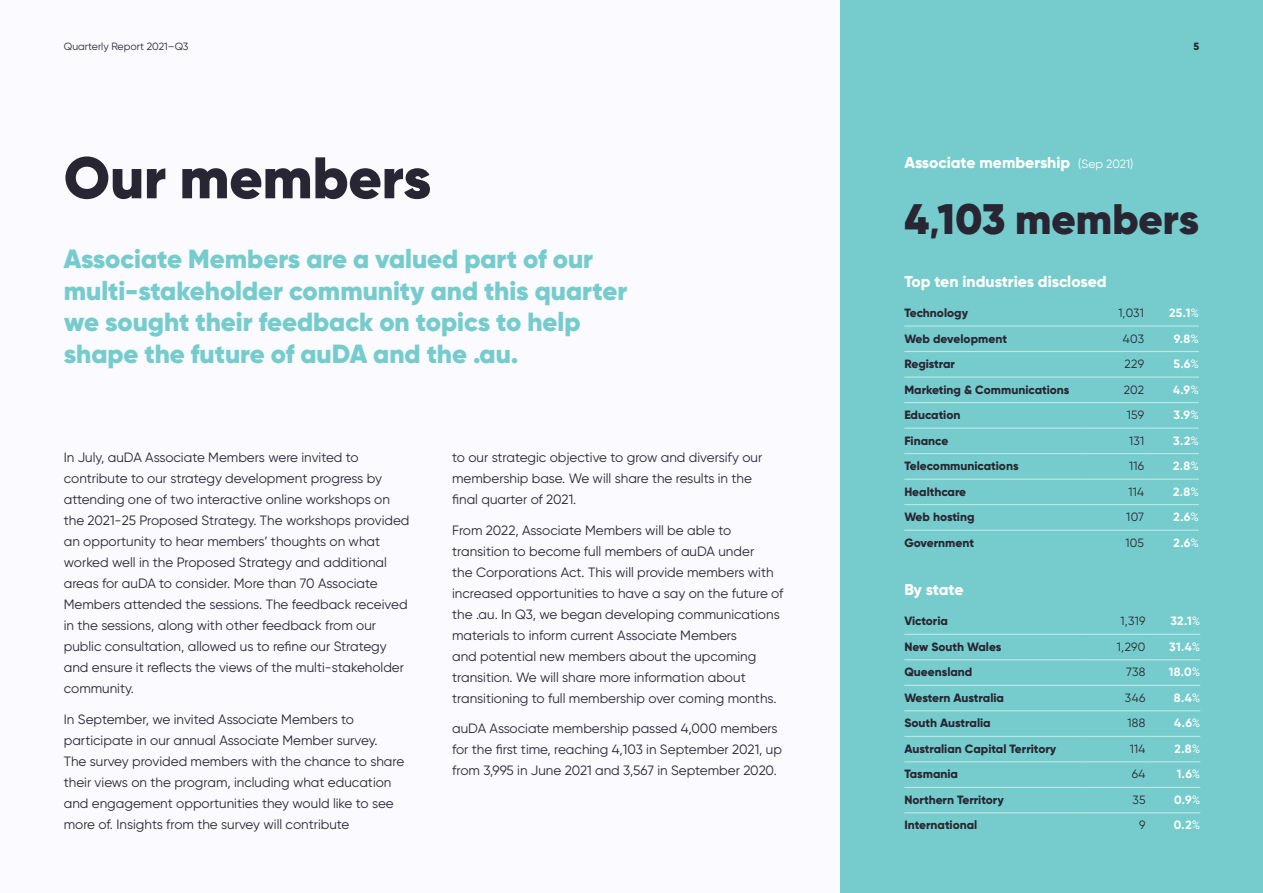
<style>
.page{position:relative;width:1263px;height:893px;background:#fafaff}
.page>*{position:absolute;margin:0;border:0;box-sizing:border-box;transform-origin:0 0}
.t1{font:900 58.5px "Gilroy";color:#292633}
.t2{font:900 42.6px "Gilroy";color:#292633}
.t3{font:900 26.25px/31.5px "Gilroy";color:#76cccd}
.t4{font:800 15.75px "Gilroy";letter-spacing:-.005em;color:#fff}
.t5{font:13.5px/21px "Gilroy";color:#292633}
.t6{font:800 12px "Gilroy";color:#292633}
.t7{font:700 12px "Gilroy";letter-spacing:.025em;color:#fff}
.t8{font:12px "Gilroy";letter-spacing:.025em;color:#292633}
.t9{font:10.5px "Gilroy";color:#292633}
.t10{font:800 10.5px "Gilroy";color:#292633}
.s1{font-weight:400;font-size:12px}
.s2{font-size:31.35px}
.s3{font-weight:400}
</style>
<div class="page">
<div style="left:840px;top:0;width:423px;height:893px;background:#76cccd"></div>
<hr style="left:904px;top:326px;width:181px;height:1px;background:#c8ebeb">
<hr style="left:1085px;top:326px;width:59px;height:1px;background:#c8ebeb">
<hr style="left:1144px;top:326px;width:55px;height:1px;background:#c8ebeb">
<hr style="left:904px;top:351px;width:181px;height:1px;background:#c8ebeb">
<hr style="left:1085px;top:351px;width:59px;height:1px;background:#c8ebeb">
<hr style="left:1144px;top:351px;width:55px;height:1px;background:#c8ebeb">
<hr style="left:904px;top:377px;width:181px;height:1px;background:#c8ebeb">
<hr style="left:1085px;top:377px;width:59px;height:1px;background:#c8ebeb">
<hr style="left:1144px;top:377px;width:55px;height:1px;background:#c8ebeb">
<hr style="left:904px;top:402px;width:181px;height:1px;background:#c8ebeb">
<hr style="left:1085px;top:402px;width:59px;height:1px;background:#c8ebeb">
<hr style="left:1144px;top:402px;width:55px;height:1px;background:#c8ebeb">
<hr style="left:904px;top:428px;width:181px;height:1px;background:#c8ebeb">
<hr style="left:1085px;top:428px;width:59px;height:1px;background:#c8ebeb">
<hr style="left:1144px;top:428px;width:55px;height:1px;background:#c8ebeb">
<hr style="left:904px;top:453px;width:181px;height:1px;background:#c8ebeb">
<hr style="left:1085px;top:453px;width:59px;height:1px;background:#c8ebeb">
<hr style="left:1144px;top:453px;width:55px;height:1px;background:#c8ebeb">
<hr style="left:904px;top:479px;width:181px;height:1px;background:#c8ebeb">
<hr style="left:1085px;top:479px;width:59px;height:1px;background:#c8ebeb">
<hr style="left:1144px;top:479px;width:55px;height:1px;background:#c8ebeb">
<hr style="left:904px;top:504px;width:181px;height:1px;background:#c8ebeb">
<hr style="left:1085px;top:504px;width:59px;height:1px;background:#c8ebeb">
<hr style="left:1144px;top:504px;width:55px;height:1px;background:#c8ebeb">
<hr style="left:904px;top:530px;width:181px;height:1px;background:#c8ebeb">
<hr style="left:1085px;top:530px;width:59px;height:1px;background:#c8ebeb">
<hr style="left:1144px;top:530px;width:55px;height:1px;background:#c8ebeb">
<hr style="left:904px;top:634px;width:182px;height:1px;background:#c8ebeb">
<hr style="left:1086px;top:634px;width:59px;height:1px;background:#c8ebeb">
<hr style="left:1145px;top:634px;width:55px;height:1px;background:#c8ebeb">
<hr style="left:904px;top:659px;width:182px;height:1px;background:#c8ebeb">
<hr style="left:1086px;top:659px;width:59px;height:1px;background:#c8ebeb">
<hr style="left:1145px;top:659px;width:55px;height:1px;background:#c8ebeb">
<hr style="left:904px;top:685px;width:182px;height:1px;background:#c8ebeb">
<hr style="left:1086px;top:685px;width:59px;height:1px;background:#c8ebeb">
<hr style="left:1145px;top:685px;width:55px;height:1px;background:#c8ebeb">
<hr style="left:904px;top:711px;width:182px;height:1px;background:#c8ebeb">
<hr style="left:1086px;top:711px;width:59px;height:1px;background:#c8ebeb">
<hr style="left:1145px;top:711px;width:55px;height:1px;background:#c8ebeb">
<hr style="left:904px;top:736px;width:182px;height:1px;background:#c8ebeb">
<hr style="left:1086px;top:736px;width:59px;height:1px;background:#c8ebeb">
<hr style="left:1145px;top:736px;width:55px;height:1px;background:#c8ebeb">
<hr style="left:904px;top:762px;width:182px;height:1px;background:#c8ebeb">
<hr style="left:1086px;top:762px;width:59px;height:1px;background:#c8ebeb">
<hr style="left:1145px;top:762px;width:55px;height:1px;background:#c8ebeb">
<hr style="left:904px;top:787px;width:182px;height:1px;background:#c8ebeb">
<hr style="left:1086px;top:787px;width:59px;height:1px;background:#c8ebeb">
<hr style="left:1145px;top:787px;width:55px;height:1px;background:#c8ebeb">
<hr style="left:904px;top:813px;width:182px;height:1px;background:#c8ebeb">
<hr style="left:1086px;top:813px;width:59px;height:1px;background:#c8ebeb">
<hr style="left:1145px;top:813px;width:55px;height:1px;background:#c8ebeb">
<p class="t9" style="left:64px;top:40px;width:126px">Quarterly Report 2021–Q3</p>
<h1 class="t1" style="left:64px;top:141px;width:369px">Our members</h1>
<h3 class="t3" style="left:64px;top:243px;width:565px">Associate Members are a valued part of our multi-stakeholder community and this quarter we sought their feedback on topics to help shape the future of auDA and the .au.</h3>
<p class="t5" style="left:64px;top:446px;width:347px">In July, auDA Associate Members were invited to contribute to our strategy development progress by attending one of two interactive online workshops on the 2021-25 Proposed Strategy. The workshops provided an opportunity to hear members’ thoughts on what worked well in the Proposed Strategy and additional areas for auDA to consider. More than 70 Associate Members attended the sessions. The feedback received in the sessions, along with other feedback from our public consultation, allowed us to refine our Strategy and ensure it reflects the views of the multi-stakeholder community.</p>
<p class="t5" style="left:64px;top:709px;width:342px">In September, we invited Associate Members to participate in our annual Associate Member survey.<br>The survey provided members with the chance to share their views on the program, including what education and engagement opportunities they would like to see more of. Insights from the survey will contribute</p>
<p class="t5" style="left:452px;top:446px;width:312px">to our strategic objective to grow and diversify our membership base. We will share the results in the final quarter of 2021.</p>
<p class="t5" style="left:452px;top:520px;width:333px">From 2022, Associate Members will be able to transition to become full members of auDA under<br>the Corporations Act. This will provide members with increased opportunities to have a say on the future of the .au. In Q3, we began developing communications materials to inform current Associate Members<br>and potential new members about the upcoming transition. We will share more information about transitioning to full membership over coming months.</p>
<p class="t5" style="left:452px;top:718px;width:331px">auDA Associate membership passed 4,000 members for the first time, reaching 4,103 in September 2021, up from 3,995 in June 2021 and 3,567 in September 2020.</p>
<p class="t4" style="left:904px;top:153px;width:230px">Associate membership <span class="s1">(Sep 2021)</span></p>
<p class="t10" style="left:1193px;top:40px;width:7px">5</p>
<h2 class="t2" style="left:904px;top:192px;width:296px">4<span class="s2">,</span>103 members</h2>
<p class="t4" style="left:904px;top:271px;width:204px">Top ten industries disclosed</p>
<p class="t6" style="left:904px;top:305px;width:65px">Technology</p>
<p class="t8" style="left:1118px;top:305px;width:27px">1,031</p>
<p class="t7" style="left:1169px;top:305px;width:31px">25.1<span class="s3">%</span></p>
<p class="t6" style="left:904px;top:331px;width:104px">Web development</p>
<p class="t8" style="left:1123px;top:331px;width:23px">403</p>
<p class="t7" style="left:1174px;top:331px;width:27px">9.8<span class="s3">%</span></p>
<p class="t6" style="left:904px;top:356px;width:52px">Registrar</p>
<p class="t8" style="left:1124px;top:357px;width:21px">229</p>
<p class="t7" style="left:1173px;top:356px;width:27px">5.6<span class="s3">%</span></p>
<p class="t6" style="left:904px;top:382px;width:167px">Marketing &amp; Communications</p>
<p class="t8" style="left:1124px;top:382px;width:22px">202</p>
<p class="t7" style="left:1173px;top:382px;width:27px">4.9<span class="s3">%</span></p>
<p class="t6" style="left:904px;top:407px;width:58px">Education</p>
<p class="t8" style="left:1127px;top:408px;width:19px">159</p>
<p class="t7" style="left:1173px;top:407px;width:27px">3.9<span class="s3">%</span></p>
<p class="t6" style="left:904px;top:433px;width:45px">Finance</p>
<p class="t8" style="left:1129px;top:433px;width:16px">131</p>
<p class="t7" style="left:1173px;top:433px;width:27px">3.2<span class="s3">%</span></p>
<p class="t6" style="left:904px;top:458px;width:116px">Telecommunications</p>
<p class="t8" style="left:1129px;top:459px;width:16px">116</p>
<p class="t7" style="left:1173px;top:458px;width:27px">2.8<span class="s3">%</span></p>
<p class="t6" style="left:904px;top:484px;width:63px">Healthcare</p>
<p class="t8" style="left:1128px;top:484px;width:17px">114</p>
<p class="t7" style="left:1173px;top:484px;width:27px">2.8<span class="s3">%</span></p>
<p class="t6" style="left:904px;top:509px;width:72px">Web hosting</p>
<p class="t8" style="left:1126px;top:510px;width:19px">107</p>
<p class="t7" style="left:1173px;top:510px;width:27px">2.6<span class="s3">%</span></p>
<p class="t6" style="left:904px;top:535px;width:71px">Government</p>
<p class="t8" style="left:1125px;top:535px;width:20px">105</p>
<p class="t7" style="left:1173px;top:535px;width:27px">2.6<span class="s3">%</span></p>
<p class="t4" style="left:904px;top:580px;width:61px">By state</p>
<p class="t6" style="left:904px;top:613px;width:45px">Victoria</p>
<p class="t8" style="left:1120px;top:614px;width:27px">1,319</p>
<p class="t7" style="left:1170px;top:614px;width:31px">32.1<span class="s3">%</span></p>
<p class="t6" style="left:904px;top:639px;width:98px">New South Wales</p>
<p class="t8" style="left:1117px;top:639px;width:30px">1,290</p>
<p class="t7" style="left:1169px;top:639px;width:33px">31.4<span class="s3">%</span></p>
<p class="t6" style="left:904px;top:665px;width:70px">Queensland</p>
<p class="t8" style="left:1126px;top:665px;width:21px">738</p>
<p class="t7" style="left:1169px;top:665px;width:33px">18.0<span class="s3">%</span></p>
<p class="t6" style="left:904px;top:690px;width:101px">Western Australia</p>
<p class="t8" style="left:1125px;top:690px;width:22px">346</p>
<p class="t7" style="left:1174px;top:690px;width:28px">8.4<span class="s3">%</span></p>
<p class="t6" style="left:904px;top:716px;width:88px">South Australia</p>
<p class="t8" style="left:1127px;top:716px;width:20px">188</p>
<p class="t7" style="left:1174px;top:716px;width:28px">4.6<span class="s3">%</span></p>
<p class="t6" style="left:904px;top:741px;width:153px">Australian Capital Territory</p>
<p class="t8" style="left:1130px;top:741px;width:17px">114</p>
<p class="t7" style="left:1174px;top:741px;width:27px">2.8<span class="s3">%</span></p>
<p class="t6" style="left:904px;top:767px;width:55px">Tasmania</p>
<p class="t8" style="left:1132px;top:767px;width:15px">64</p>
<p class="t7" style="left:1177px;top:767px;width:25px">1.6<span class="s3">%</span></p>
<p class="t6" style="left:904px;top:792px;width:101px">Northern Territory</p>
<p class="t8" style="left:1132px;top:792px;width:15px">35</p>
<p class="t7" style="left:1174px;top:792px;width:28px">0.9<span class="s3">%</span></p>
<p class="t6" style="left:904px;top:818px;width:74px">International</p>
<p class="t8" style="left:1139px;top:818px;width:8px">9</p>
<p class="t7" style="left:1174px;top:818px;width:28px">0.2<span class="s3">%</span></p>
</div>
